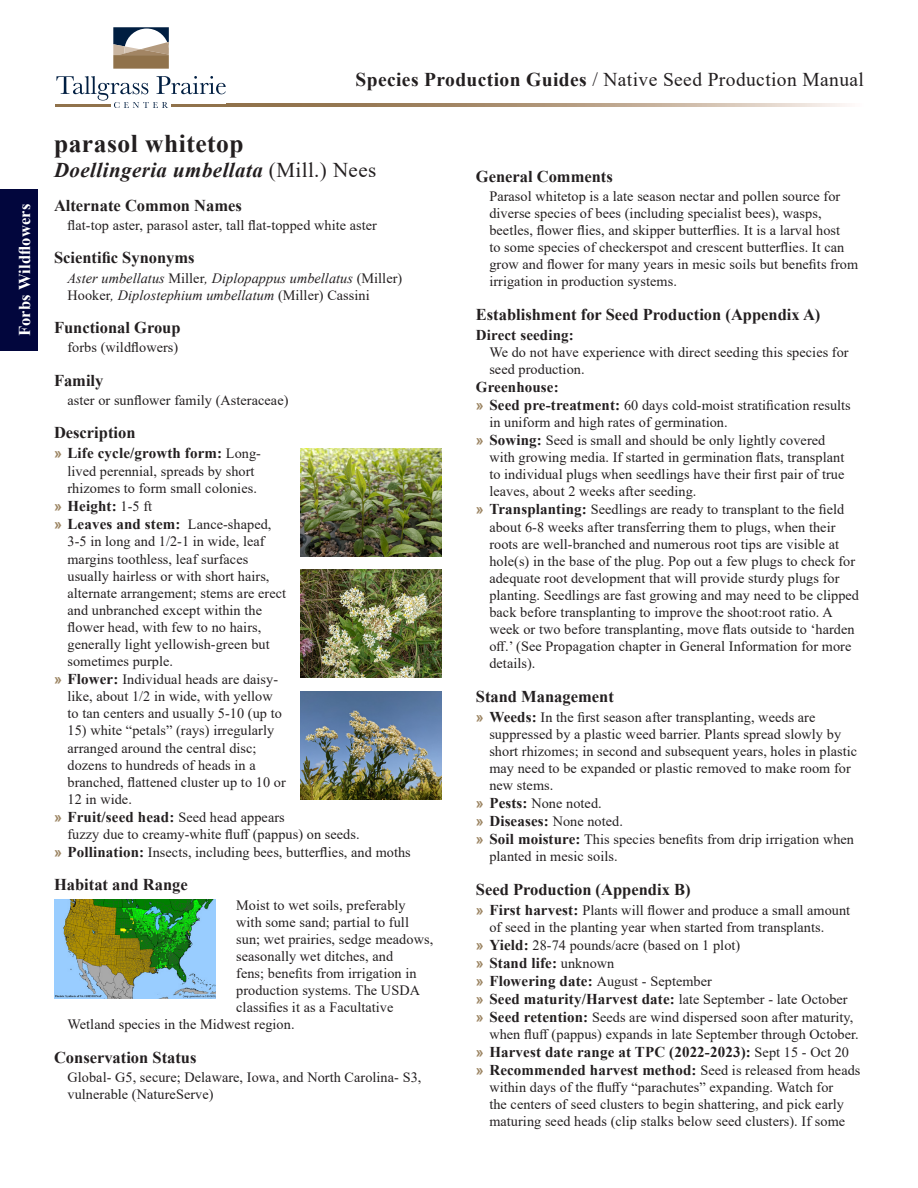
<style>
.page{position:relative;width:918px;height:1188px;background:#fff}
.page>*{position:absolute;margin:0;border:0;box-sizing:border-box;transform-origin:0 0}
.Common_Name{font:700 25.5px "Times New Roman";letter-spacing:.02em;color:#231f20}
.t1{font:italic 700 21px "Times New Roman";letter-spacing:.02em;color:#231f20}
.t2{font:19.5px "Times New Roman";letter-spacing:.02em;color:#231f20}
.Bold_Headings{font:700 16.5px "Times New Roman";color:#231f20}
.t3{font:700 16.5px "Times New Roman";letter-spacing:.01em;color:#fff}
.Direct_Seeding_and_Greenhouse_Text{font:700 15px "Times New Roman";letter-spacing:.01em;color:#231f20}
.Paragraph_Text{font:14.25px/17.1px "Times New Roman";letter-spacing:.005em;color:#231f20}
.Paragraph_Text-2{font:italic 14.25px/17.1px "Times New Roman";letter-spacing:.005em;color:#231f20}
.s1{font-weight:700}
.s2{font-weight:400;font-style:normal}
.s3{font-style:normal}
.s4{font-family:"Arial";font-size:14.25px;color:#9c8563}
.s5{font-weight:400;font-size:14.25px}
.s6{font-family:"Arial";font-weight:700;color:#9c8563}
.s7{font-weight:700;font-size:15px}
</style>
<div class="page">
<svg style="left:113px;top:27px;width:56px;height:42px"></svg>
<svg style="left:56px;top:76px;width:170px;height:32px"></svg>
<hr style="left:171px;top:105px;width:56px;height:2px;background:#90724b">
<hr style="left:55px;top:105px;width:56px;height:2px;background:#90724b">
<hr style="left:171px;top:104px;width:56px;height:1px;background:#90724b">
<hr style="left:55px;top:104px;width:56px;height:1px;background:#90724b">
<svg style="left:227px;top:105px;width:618px;height:1px"></svg>
<svg style="left:227px;top:104px;width:618px;height:1px"></svg>
<div style="left:0;top:189px;width:38px;height:162px;background:#02063d"></div>
<img style="left:301px;top:448px;width:140px;height:108px">
<img style="left:301px;top:570px;width:140px;height:108px">
<img style="left:301px;top:692px;width:140px;height:108px">
<img style="left:54px;top:899px;width:162px;height:99px">
<p class="t3" style="left:13px;top:336px;width:134px;rotate:-90deg">Forbs Wildflowers</p>
<h3 class="t2" style="left:356px;top:65px;width:510px"><span class="s1">Species Production Guides</span> / Native Seed Production Manual</h3>
<p class="Common_Name" style="left:54px;top:125px;width:191px">parasol whitetop</p>
<p class="t1" style="left:54px;top:156px;width:324px">Doellingeria umbellata <span class="s2">(Mill.) Nees</span></p>
<p class="Bold_Headings" style="left:54px;top:193px;width:189px">Alternate Common Names</p>
<p class="Paragraph_Text" style="left:68px;top:216px;width:311px">flat-top aster, parasol aster, tall flat-topped white aster</p>
<p class="Bold_Headings" style="left:54px;top:246px;width:142px">Scientific Synonyms</p>
<p class="Paragraph_Text-2" style="left:68px;top:269px;width:336px">Aster umbellatus <span class="s3">Miller</span>, Diplopappus umbellatus <span class="s3">(Miller)<br>Hooker</span>, Diplostephium umbellatum <span class="s3">(Miller) Cassini</span></p>
<p class="Bold_Headings" style="left:54px;top:316px;width:128px">Functional Group</p>
<p class="Paragraph_Text" style="left:68px;top:338px;width:112px">forbs (wildflowers)</p>
<p class="Bold_Headings" style="left:54px;top:368px;width:51px">Family</p>
<p class="Paragraph_Text" style="left:68px;top:391px;width:222px">aster or sunflower family (Asteraceae)</p>
<p class="Bold_Headings" style="left:54px;top:421px;width:83px">Description</p>
<p class="Direct_Seeding_and_Greenhouse_Text" style="left:54px;top:442px;width:209px"><span class="s4">»</span> Life cycle/growth form: <span class="s5">Long-</span></p>
<p class="Paragraph_Text" style="left:68px;top:462px;width:191px">lived perennial, spreads by short rhizomes to form small colonies.</p>
<p class="Direct_Seeding_and_Greenhouse_Text" style="left:54px;top:496px;width:100px"><span class="s4">»</span> Height: <span class="s5">1-5 ft</span></p>
<p class="Direct_Seeding_and_Greenhouse_Text" style="left:54px;top:514px;width:219px"><span class="s4">»</span> Leaves and stem: <span class="s5">Lance-shaped,</span></p>
<p class="Paragraph_Text" style="left:68px;top:533px;width:220px">3-5 in long and 1/2-1 in wide, leaf margins toothless, leaf surfaces usually hairless or with short hairs, alternate arrangement; stems are erect and unbranched except within the flower head, with few to no hairs, generally light yellowish-green but sometimes purple.</p>
<p class="Paragraph_Text" style="left:68px;top:670px;width:216px;text-indent:-14px"><span class="s6">»</span> <span class="s7">Flower:</span> Individual heads are daisy&shy;like, about 1/2 in wide, with yellow to tan centers and usually 5-10 (up to</p>
<p class="Paragraph_Text" style="left:68px;top:722px;width:220px">15) white “petals” (rays) irregularly arranged around the central disc; dozens to hundreds of heads in a branched, flattened cluster up to 10 or<br>12 in wide.</p>
<p class="Direct_Seeding_and_Greenhouse_Text" style="left:54px;top:806px;width:232px"><span class="s4">»</span> Fruit/seed head: <span class="s5">Seed head appears</span></p>
<p class="Paragraph_Text" style="left:68px;top:825px;width:294px">fuzzy due to creamy-white fluff (pappus) on seeds.</p>
<p class="Paragraph_Text" style="left:54px;top:843px;width:358px"><span class="s6">»</span> <span class="s7">Pollination:</span> Insects, including bees, butterflies, and moths</p>
<p class="Bold_Headings" style="left:54px;top:873px;width:135px">Habitat and Range</p>
<p class="Paragraph_Text" style="left:236px;top:896px;width:171px">Moist to wet soils, preferably</p>
<p class="Paragraph_Text" style="left:236px;top:913px;width:174px">with some sand; partial to full</p>
<p class="Paragraph_Text" style="left:236px;top:930px;width:198px">sun; wet prairies, sedge meadows,</p>
<p class="Paragraph_Text" style="left:236px;top:947px;width:158px">seasonally wet ditches, and</p>
<p class="Paragraph_Text" style="left:236px;top:964px;width:182px">fens; benefits from irrigation in</p>
<p class="Paragraph_Text" style="left:236px;top:981px;width:185px">production systems. The USDA</p>
<p class="Paragraph_Text" style="left:236px;top:998px;width:159px">classifies it as a Facultative</p>
<p class="Paragraph_Text" style="left:68px;top:1015px;width:229px">Wetland species in the Midwest region.</p>
<p class="Bold_Headings" style="left:54px;top:1045px;width:144px">Conservation Status</p>
<p class="Paragraph_Text" style="left:68px;top:1068px;width:355px">Global- G5, secure; Delaware, Iowa, and North Carolina- S3, vulnerable (NatureServe)</p>
<p class="Bold_Headings" style="left:476px;top:164px;width:139px">General Comments</p>
<p class="Paragraph_Text" style="left:489px;top:187px;width:370px">Parasol whitetop is a late season nectar and pollen source for diverse species of bees (including specialist bees), wasps, beetles, flower flies, and skipper butterflies. It is a larval host<br>to some species of checkerspot and crescent butterflies. It can grow and flower for many years in mesic soils but benefits from irrigation in production systems.</p>
<p class="Bold_Headings" style="left:476px;top:302px;width:346px">Establishment for Seed Production (Appendix A)</p>
<p class="Direct_Seeding_and_Greenhouse_Text" style="left:476px;top:324px;width:100px">Direct seeding:</p>
<p class="Paragraph_Text" style="left:489px;top:343px;width:361px">We do not have experience with direct seeding this species for seed production.</p>
<p class="Direct_Seeding_and_Greenhouse_Text" style="left:476px;top:376px;width:84px">Greenhouse:</p>
<p class="Paragraph_Text" style="left:489px;top:396px;width:363px;text-indent:-14px"><span class="s6">»</span> <span class="s7">Seed pre-treatment:</span> 60 days cold-moist stratification results in uniform and high rates of germination.</p>
<p class="Paragraph_Text" style="left:489px;top:431px;width:357px;text-indent:-14px"><span class="s6">»</span> <span class="s7">Sowing:</span> Seed is small and should be only lightly covered with growing media. If started in germination flats, transplant to individual plugs when seedlings have their first pair of true leaves, about 2 weeks after seeding.</p>
<p class="Paragraph_Text" style="left:489px;top:501px;width:371px;text-indent:-14px"><span class="s6">»</span> <span class="s7">Transplanting:</span> Seedlings are ready to transplant to the field about 6-8 weeks after transferring them to plugs, when their roots are well-branched and numerous root tips are visible at hole(s) in the base of the plug. Pop out a few plugs to check for adequate root development that will provide sturdy plugs for planting. Seedlings are fast growing and may need to be clipped back before transplanting to improve the shoot:root ratio. A week or two before transplanting, move flats outside to ‘harden off.’ (See Propagation chapter in General Information for more details).</p>
<p class="Bold_Headings" style="left:476px;top:684px;width:139px">Stand Management</p>
<p class="Paragraph_Text" style="left:489px;top:708px;width:369px;text-indent:-14px"><span class="s6">»</span> <span class="s7">Weeds:</span> In the first season after transplanting, weeds are suppressed by a plastic weed barrier. Plants spread slowly by short rhizomes; in second and subsequent years, holes in plastic may need to be expanded or plastic removed to make room for new stems.</p>
<p class="Paragraph_Text" style="left:476px;top:794px;width:127px"><span class="s6">»</span> <span class="s7">Pests:</span> None noted.</p>
<p class="Paragraph_Text" style="left:476px;top:812px;width:149px"><span class="s6">»</span> <span class="s7">Diseases:</span> None noted.</p>
<p class="Paragraph_Text" style="left:489px;top:830px;width:366px;text-indent:-14px"><span class="s6">»</span> <span class="s7">Soil moisture:</span> This species benefits from drip irrigation when planted in mesic soils.</p>
<p class="Bold_Headings" style="left:476px;top:877px;width:216px">Seed Production (Appendix B)</p>
<p class="Paragraph_Text" style="left:489px;top:901px;width:362px;text-indent:-14px"><span class="s6">»</span> <span class="s7">First harvest:</span> Plants will flower and produce a small amount of seed in the planting year when started from transplants.</p>
<p class="Paragraph_Text" style="left:476px;top:936px;width:266px"><span class="s6">»</span> <span class="s7">Yield:</span> 28-74 pounds/acre (based on 1 plot)</p>
<p class="Direct_Seeding_and_Greenhouse_Text" style="left:476px;top:952px;width:140px"><span class="s4">»</span> Stand life: <span class="s5">unknown</span></p>
<p class="Paragraph_Text" style="left:476px;top:972px;width:238px"><span class="s6">»</span> <span class="s7">Flowering date:</span> August - September</p>
<p class="Direct_Seeding_and_Greenhouse_Text" style="left:476px;top:988px;width:373px"><span class="s4">»</span> Seed maturity/Harvest date: <span class="s5">late September - late October</span></p>
<p class="Paragraph_Text" style="left:489px;top:1008px;width:371px;text-indent:-14px"><span class="s6">»</span> <span class="s7">Seed retention:</span> Seeds are wind dispersed soon after maturity, when fluff (pappus) expands in late September through October.</p>
<p class="Direct_Seeding_and_Greenhouse_Text" style="left:476px;top:1041px;width:375px"><span class="s4">»</span> Harvest date range at TPC (2022-2023): <span class="s5">Sept 15 - Oct 20</span></p>
<p class="Direct_Seeding_and_Greenhouse_Text" style="left:476px;top:1059px;width:386px"><span class="s4">»</span> Recommended harvest method: <span class="s5">Seed is released from heads</span></p>
<p class="Paragraph_Text" style="left:489px;top:1078px;width:357px">within days of the fluffy “parachutes” expanding. Watch for the centers of seed clusters to begin shattering, and pick early maturing seed heads (clip stalks below seed clusters). If some</p>
</div>
